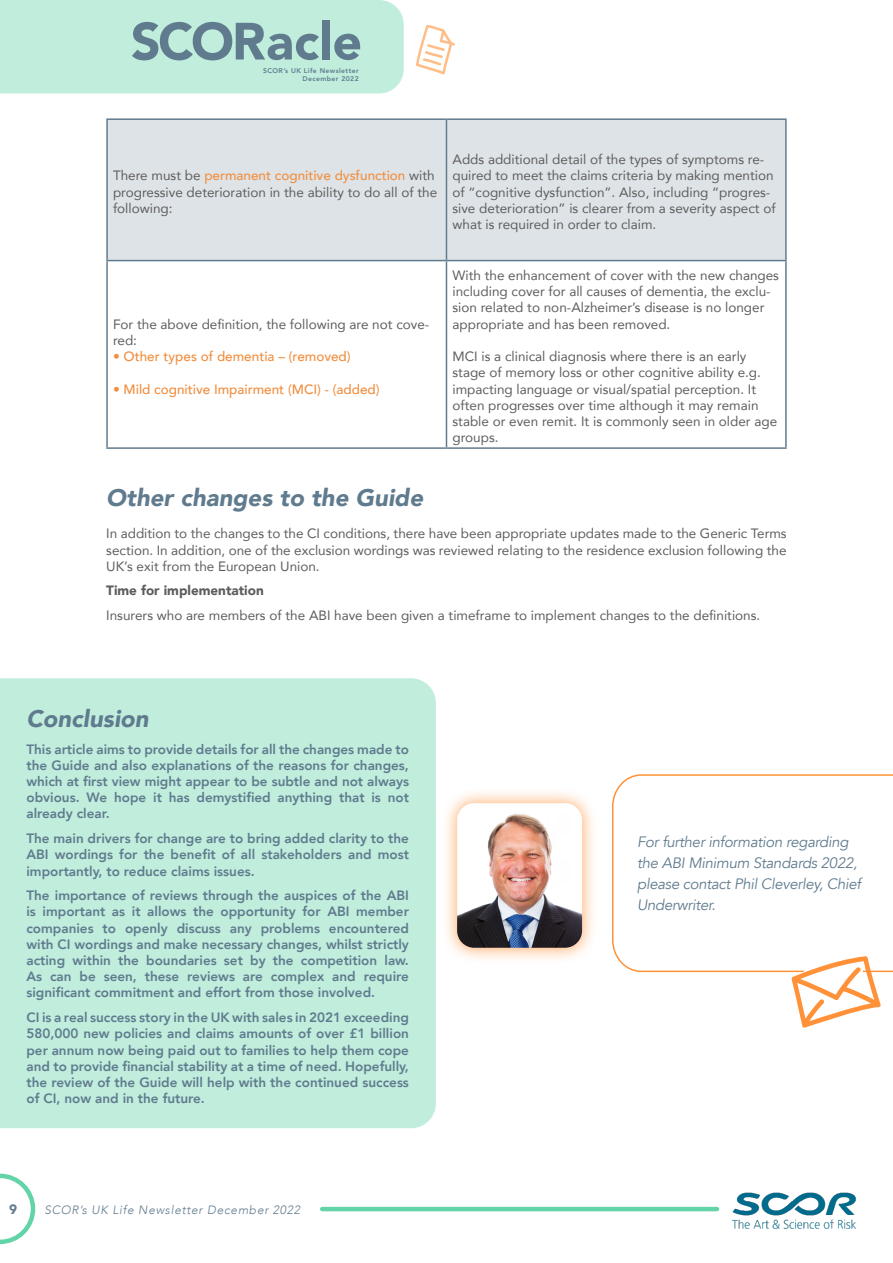
<style>
.page{position:relative;width:893px;height:1263px;background:#fff}
.page>*{position:absolute;margin:0;border:0;box-sizing:border-box;transform-origin:0 0}
.t1{font:900 51.75px "Avenir";color:#607b8e}
.t2{font:italic 900 24px "Avenir";color:#607b8e}
.t3{font:italic 15px/21px "Avenir";letter-spacing:-.02em;color:#607b8e}
.t4{font:13.5px/16.2px "Avenir";color:#5e5d5d}
.t5{font:800 13.5px/16.2px "Avenir";color:#607b8e;text-align:justify}
.t6{font:500 13.5px "Avenir";color:#f28e3e}
.t7{font:900 13.5px "Avenir";color:#5e5d5d}
.t8{font:900 13.5px "Avenir";color:#607b8e}
.t9{font:italic 300 12px "Avenir";letter-spacing:.06em;color:#607b8e}
.t10{font:800 6.75px/8.2px "Avenir";letter-spacing:.06em;color:#607b8e;text-align:right}
.s1{font-weight:500;color:#f28e3e}
</style>
<div class="page">
<img style="left:732px;top:1192px;width:124px;height:36px">
<svg style="left:0;top:1173px;width:35px;height:71px"></svg>
<hr style="left:322px;top:1207px;width:395px;height:4px;background:#62d4a8">
<div style="left:0;top:0;width:404px;height:94px;background:#c0eddc"></div>
<svg style="left:416px;top:25px;width:39px;height:50px"></svg>
<div style="left:108px;top:120px;width:677px;height:140px;background:#dee3e7"></div>
<svg style="left:108px;top:261px;width:677px;height:186px"></svg>
<hr style="left:106px;top:118px;width:340px;height:2px;background:#607b8e">
<hr style="left:106px;top:120px;width:2px;height:140px;background:#607b8e">
<hr style="left:446px;top:118px;width:341px;height:2px;background:#607b8e">
<hr style="left:446px;top:120px;width:1px;height:140px;background:#607b8e">
<hr style="left:785px;top:120px;width:2px;height:140px;background:#607b8e">
<hr style="left:106px;top:260px;width:340px;height:1px;background:#607b8e">
<hr style="left:106px;top:261px;width:2px;height:186px;background:#607b8e">
<hr style="left:446px;top:260px;width:341px;height:1px;background:#607b8e">
<hr style="left:446px;top:261px;width:1px;height:186px;background:#607b8e">
<hr style="left:785px;top:261px;width:2px;height:186px;background:#607b8e">
<hr style="left:106px;top:447px;width:340px;height:2px;background:#607b8e">
<hr style="left:446px;top:447px;width:341px;height:2px;background:#607b8e">
<div style="left:0;top:678px;width:436px;height:450px;background:#c0eddc"></div>
<svg style="left:612px;top:774px;width:281px;height:199px"></svg>
<svg style="left:788px;top:951px;width:93px;height:77px"></svg>
<div style="left:441px;top:787px;width:157px;height:176px;background:#ff9138;opacity:.8"></div>
<img style="left:457px;top:803px;width:125px;height:145px">
<h1 class="t1" style="left:131px;top:-3px;width:233px">SCORacle</h1>
<p class="t10" style="left:263px;top:67px;width:97px">SCOR’s UK Life Newsletter<br>December 2022</p>
<p class="t4" style="left:113px;top:167px;width:326px">There must be <span class="s1">permanent cognitive dysfunction</span> with progressive deterioration in the ability to do all of the following:</p>
<p class="t4" style="left:113px;top:315px;width:318px">For the above definition, the following are not cove&shy;red:</p>
<p class="t6" style="left:113px;top:345px;width:239px">• Other types of dementia – (removed)</p>
<p class="t6" style="left:113px;top:377px;width:268px">• Mild cognitive Impairment (MCI) - (added)</p>
<p class="t4" style="left:452px;top:151px;width:325px">Adds additional detail of the types of symptoms re&shy;quired to meet the claims criteria by making mention of “cognitive dysfunction”. Also, including “progres&shy;sive deterioration” is clearer from a severity aspect of what is required in order to claim.</p>
<p class="t4" style="left:452px;top:267px;width:328px">With the enhancement of cover with the new changes including cover for all causes of dementia, the exclu&shy;sion related to non-Alzheimer’s disease is no longer appropriate and has been removed.</p>
<p class="t4" style="left:452px;top:348px;width:326px">MCI is a clinical diagnosis where there is an early stage of memory loss or other cognitive ability e.g. impacting language or visual/spatial perception. It often progresses over time although it may remain stable or even remit. It is commonly seen in older age groups.</p>
<h2 class="t2" style="left:106px;top:477px;width:318px">Other changes to the Guide</h2>
<p class="t4" style="left:106px;top:525px;width:682px;text-align:justify">In addition to the changes to the CI conditions, there have been appropriate updates made to the Generic Terms section. In addition, one of the exclusion wordings was reviewed relating to the residence exclusion following the UK’s exit from the European Union.</p>
<p class="t7" style="left:106px;top:579px;width:159px">Time for implementation</p>
<p class="t4" style="left:106px;top:607px;width:655px">Insurers who are members of the ABI have been given a timeframe to implement changes to the definitions.</p>
<h2 class="t2" style="left:26px;top:698px;width:124px">Conclusion</h2>
<p class="t5" style="left:26px;top:741px;width:384px">This article aims to provide details for all the changes made to the Guide and also explanations of the reasons for changes, which at first view might appear to be subtle and not always obvious. We hope it has demystified anything that is not already clear.</p>
<p class="t5" style="left:26px;top:830px;width:384px">The main drivers for change are to bring added clarity to the ABI wordings for the benefit of all stakeholders and most importantly, to reduce claims issues.</p>
<p class="t5" style="left:26px;top:887px;width:384px">The importance of reviews through the auspices of the ABI is important as it allows the opportunity for ABI member companies to openly discuss any problems encountered with CI wordings and make necessary changes, whilst strictly acting within the boundaries set by the competition law.<br>As can be seen, these reviews are complex and require significant commitment and effort from those involved.</p>
<p class="t5" style="left:26px;top:1009px;width:384px">CI is a real success story in the UK with sales in 2021 exceeding 580,000 new policies and claims amounts of over £1 billion per annum now being paid out to families to help them cope and to provide financial stability at a time of need. Hopefully, the review of the Guide will help with the continued success of CI, now and in the future.</p>
<p class="t8" style="left:9px;top:1197px;width:9px">9</p>
<p class="t9" style="left:44px;top:1202px;width:257px">SCOR’s UK Life Newsletter December 2022</p>
<p class="t3" style="left:637px;top:831px;width:225px">For further information regarding the ABI Minimum Standards 2022, please contact Phil Cleverley, Chief<br>Underwriter.</p>
</div>
